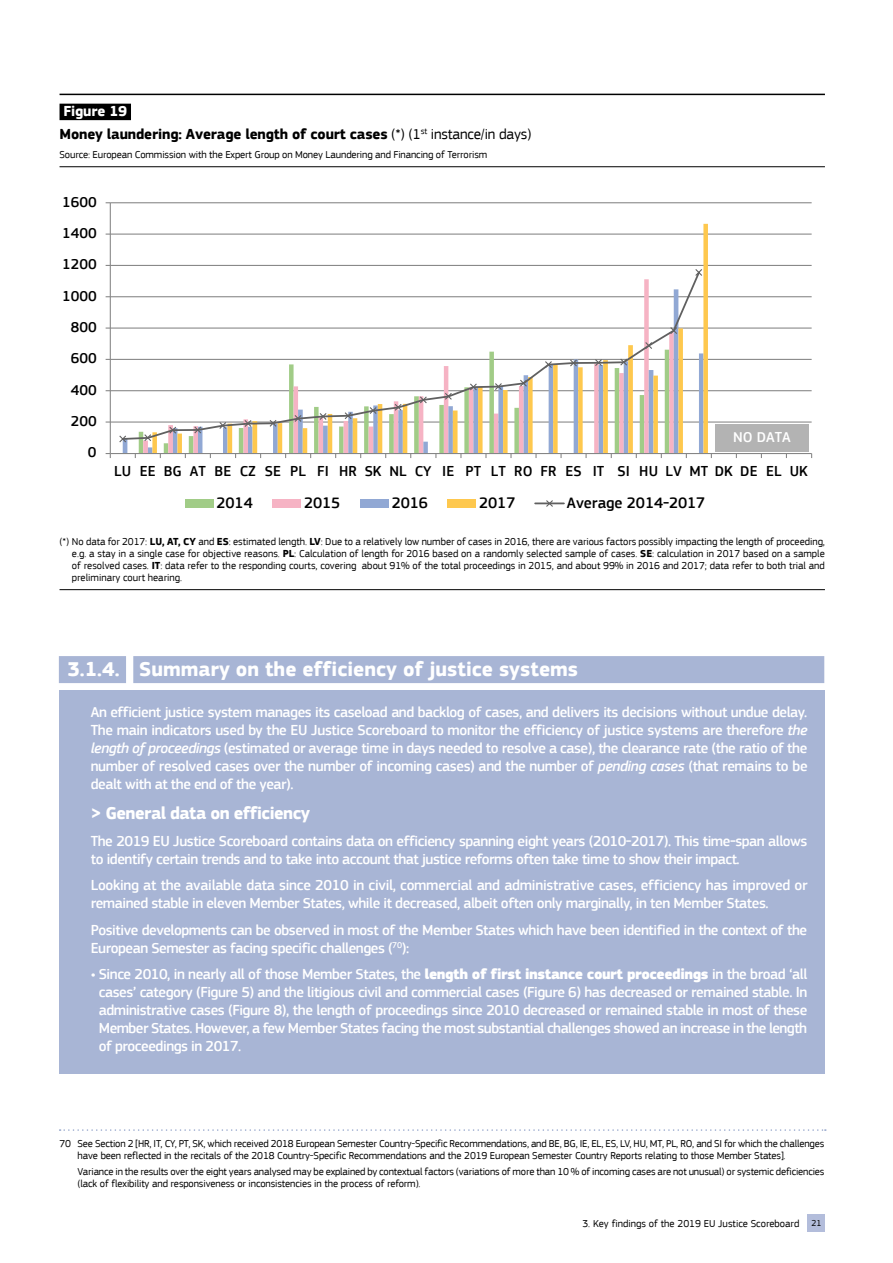
<style>
.page{position:relative;width:893px;height:1263px;background:#fff}
.page>*{position:absolute;margin:0;border:0;box-sizing:border-box;transform-origin:0 0}
.t1{font:700 21px "EC Square Sans Pro";color:#fff}
.t2{font:700 18px "EC Square Sans Pro";letter-spacing:-.03em;color:#fff}
.t3{font:500 15.9px "EC Square Sans Pro";letter-spacing:-.005em;color:#000}
.t4{font:500 15px/18px "EC Square Sans Pro";letter-spacing:-.03em;color:#fff}
.t5{font:500 15px "EC Square Sans Pro";letter-spacing:.005em;color:#000}
.t6{font:700 15px/22.2px "EC Square Sans Pro";letter-spacing:-.01em;color:#000}
.t7{font:10.5px/12px "EC Square Sans Pro";letter-spacing:-.01em;color:#000}
.s1{color:#fff}
.s2{font-weight:400}
.s3{font-weight:700}
.s4{font-style:italic}
.s5{font-family:"EC Square Sans Pro Extra";font-weight:900}
.s6{font-size:9px}
</style>
<div class="page">
<div style="left:808px;top:1214px;width:17px;height:17px;background:#b3bddb"></div>
<div style="left:59px;top:690px;width:765px;height:384px;background:#a8b5d5"></div>
<div style="left:59px;top:656px;width:67px;height:27px;background:#a8b5d5"></div>
<div style="left:133px;top:656px;width:691px;height:27px;background:#a8b5d5"></div>
<svg style="left:60px;top:1129px;width:763px;height:2px"></svg>
<hr style="left:60px;top:94px;width:765px;height:1px;background:#000">
<div style="left:60px;top:104px;width:71px;height:16px;background:#000"></div>
<hr style="left:60px;top:589px;width:765px;height:1px;background:#000">
<hr style="left:110px;top:421px;width:702px;height:2px;background:#868686">
<hr style="left:110px;top:390px;width:702px;height:1px;background:#868686">
<hr style="left:110px;top:359px;width:702px;height:1px;background:#868686">
<hr style="left:110px;top:327px;width:702px;height:2px;background:#868686">
<hr style="left:110px;top:296px;width:702px;height:1px;background:#868686">
<hr style="left:110px;top:265px;width:702px;height:1px;background:#868686">
<hr style="left:110px;top:234px;width:702px;height:1px;background:#868686">
<hr style="left:110px;top:202px;width:702px;height:1px;background:#868686">
<svg style="left:152px;top:224px;width:556px;height:229px"></svg>
<hr style="left:110px;top:203px;width:1px;height:250px;background:#868686">
<hr style="left:110px;top:453px;width:702px;height:1px;background:#868686">
<svg style="left:106px;top:453px;width:5px;height:5px"></svg>
<svg style="left:121px;top:270px;width:580px;height:171px"></svg>
<svg style="left:119px;top:434px;width:8px;height:10px"></svg>
<svg style="left:143px;top:433px;width:9px;height:9px"></svg>
<svg style="left:168px;top:426px;width:9px;height:9px"></svg>
<svg style="left:193px;top:425px;width:9px;height:10px"></svg>
<svg style="left:218px;top:421px;width:9px;height:9px"></svg>
<svg style="left:243px;top:419px;width:10px;height:9px"></svg>
<svg style="left:268px;top:419px;width:10px;height:9px"></svg>
<svg style="left:293px;top:414px;width:10px;height:9px"></svg>
<svg style="left:318px;top:412px;width:10px;height:9px"></svg>
<svg style="left:343px;top:411px;width:10px;height:9px"></svg>
<svg style="left:369px;top:406px;width:9px;height:9px"></svg>
<svg style="left:394px;top:403px;width:9px;height:9px"></svg>
<svg style="left:419px;top:395px;width:9px;height:9px"></svg>
<svg style="left:444px;top:392px;width:9px;height:9px"></svg>
<svg style="left:469px;top:382px;width:9px;height:9px"></svg>
<svg style="left:494px;top:382px;width:9px;height:9px"></svg>
<svg style="left:519px;top:379px;width:9px;height:9px"></svg>
<svg style="left:544px;top:360px;width:9px;height:9px"></svg>
<svg style="left:569px;top:358px;width:9px;height:10px"></svg>
<svg style="left:594px;top:358px;width:9px;height:9px"></svg>
<svg style="left:619px;top:357px;width:9px;height:10px"></svg>
<svg style="left:644px;top:341px;width:9px;height:9px"></svg>
<svg style="left:669px;top:326px;width:9px;height:9px"></svg>
<svg style="left:694px;top:268px;width:9px;height:9px"></svg>
<div style="left:185px;top:499px;width:29px;height:9px;background:#a1cc87"></div>
<div style="left:272px;top:499px;width:29px;height:9px;background:#f6b3c4"></div>
<div style="left:360px;top:499px;width:29px;height:9px;background:#91a8d4"></div>
<div style="left:447px;top:499px;width:29px;height:9px;background:#fec84e"></div>
<hr style="left:535px;top:502px;width:29px;height:2px;background:#606060">
<svg style="left:545px;top:500px;width:9px;height:7px"></svg>
<div style="left:715px;top:424px;width:94px;height:27px;background:#b3b3b3"></div>
<hr style="left:60px;top:166px;width:765px;height:1px;background:#000">
<p class="t6" style="left:60px;top:101px;width:474px"><span class="s1">Figure 19<br></span>Money laundering: Average length of court cases <span class="s2">(*) (1</span><sup>st</sup> <span class="s2">instance/in days)</span></p>
<p class="t7" style="left:60px;top:148px;width:429px">Source: European Commission with the Expert Group on Money Laundering and Financing of Terrorism</p>
<p class="t5" style="left:62px;top:193px;width:36px">1600</p>
<p class="t5" style="left:62px;top:224px;width:36px">1400</p>
<p class="t5" style="left:62px;top:256px;width:36px">1200</p>
<p class="t5" style="left:62px;top:287px;width:36px">1000</p>
<p class="t5" style="left:71px;top:318px;width:27px">800</p>
<p class="t5" style="left:71px;top:350px;width:27px">600</p>
<p class="t5" style="left:71px;top:381px;width:27px">400</p>
<p class="t5" style="left:71px;top:412px;width:27px">200</p>
<p class="t5" style="left:88px;top:444px;width:10px">0</p>
<p class="t4" style="left:733px;top:429px;width:59px">NO DATA</p>
<p class="t5" style="left:114px;top:463px;width:695px">LU EE BG AT BE CZ SE PL FI HR SK NL CY IE PT LT RO FR ES IT SI HU LV MT DK DE EL UK</p>
<p class="t3" style="left:217px;top:493px;width:38px">2014</p>
<p class="t3" style="left:304px;top:493px;width:38px">2015</p>
<p class="t3" style="left:392px;top:493px;width:38px">2016</p>
<p class="t3" style="left:479px;top:493px;width:38px">2017</p>
<p class="t3" style="left:567px;top:493px;width:140px">Average 2014-2017</p>
<p class="t7" style="left:72px;top:535px;width:755px;text-align:justify;text-indent:-12px">(*) No data for 2017: <span class="s3">LU, AT, CY</span> and <span class="s3">ES</span>: estimated length. <span class="s3">LV</span>: Due to a relatively low number of cases in 2016, there are various factors possibly impacting the length of proceeding, e.g. a stay in a single case for objective reasons. <span class="s3">PL</span>: Calculation of length for 2016 based on a randomly selected sample of cases. <span class="s3">SE</span>: calculation in 2017 based on a sample of resolved cases. <span class="s3">IT</span>: data refer to the responding courts, covering about 91% of the total proceedings in 2015, and about 99% in 2016 and 2017; data refer to both trial and preliminary court hearing.</p>
<h1 class="t1" style="left:67px;top:656px;width:512px">3.1.4. Summary on the efficiency of justice systems</h1>
<p class="t4" style="left:91px;top:703px;width:718px;text-align:justify">An efficient justice system manages its caseload and backlog of cases, and delivers its decisions without undue delay.<br>The main indicators used by the EU Justice Scoreboard to monitor the efficiency of justice systems are therefore <span class="s4">the length of proceedings</span> (estimated or average time in days needed to resolve a case), the clearance rate (the ratio of the number of resolved cases over the number of incoming cases) and the number of <span class="s4">pending cases</span> (that remains to be dealt with at the end of the year).</p>
<p class="t2" style="left:91px;top:802px;width:221px">&gt; General data on efficiency</p>
<p class="t4" style="left:91px;top:832px;width:718px">The 2019 EU Justice Scoreboard contains data on efficiency spanning eight years (2010-2017). This time-span allows to identify certain trends and to take into account that justice reforms often take time to show their impact.</p>
<p class="t4" style="left:91px;top:876px;width:718px">Looking at the available data since 2010 in civil, commercial and administrative cases, efficiency has improved or remained stable in eleven Member States, while it decreased, albeit often only marginally, in ten Member States.</p>
<p class="t4" style="left:91px;top:921px;width:718px">Positive developments can be observed in most of the Member States which have been identified in the context of the<br>European Semester as facing specific challenges (<sup>70</sup>):</p>
<p class="t4" style="left:99px;top:965px;width:710px;text-align:justify;text-indent:-8px">• Since 2010, in nearly all of those Member States, the <span class="s5">length of first instance court proceedings</span> in the broad ‘all cases’ category (Figure 5) and the litigious civil and commercial cases (Figure 6) has decreased or remained stable. In administrative cases (Figure 8), the length of proceedings since 2010 decreased or remained stable in most of these Member States. However, a few Member States facing the most substantial challenges showed an increase in the length of proceedings in 2017.</p>
<p class="t7" style="left:78px;top:1138px;width:748px;text-indent:-18px">70 See Section 2 [HR, IT, CY, PT, SK, which received 2018 European Semester Country-Specific Recommendations, and BE, BG, IE, EL, ES, LV, HU, MT, PL, RO, and SI for which the challenges have been reflected in the recitals of the 2018 Country-Specific Recommendations and the 2019 European Semester Country Reports relating to those Member States].</p>
<p class="t7" style="left:78px;top:1166px;width:748px">Variance in the results over the eight years analysed may be explained by contextual factors (variations of more than 10 % of incoming cases are not unusual) or systemic deficiencies (lack of flexibility and responsiveness or inconsistencies in the process of reform).</p>
<p class="t7" style="left:582px;top:1217px;width:240px">3. Key findings of the 2019 EU Justice Scoreboard <span class="s6">21</span></p>
</div>
